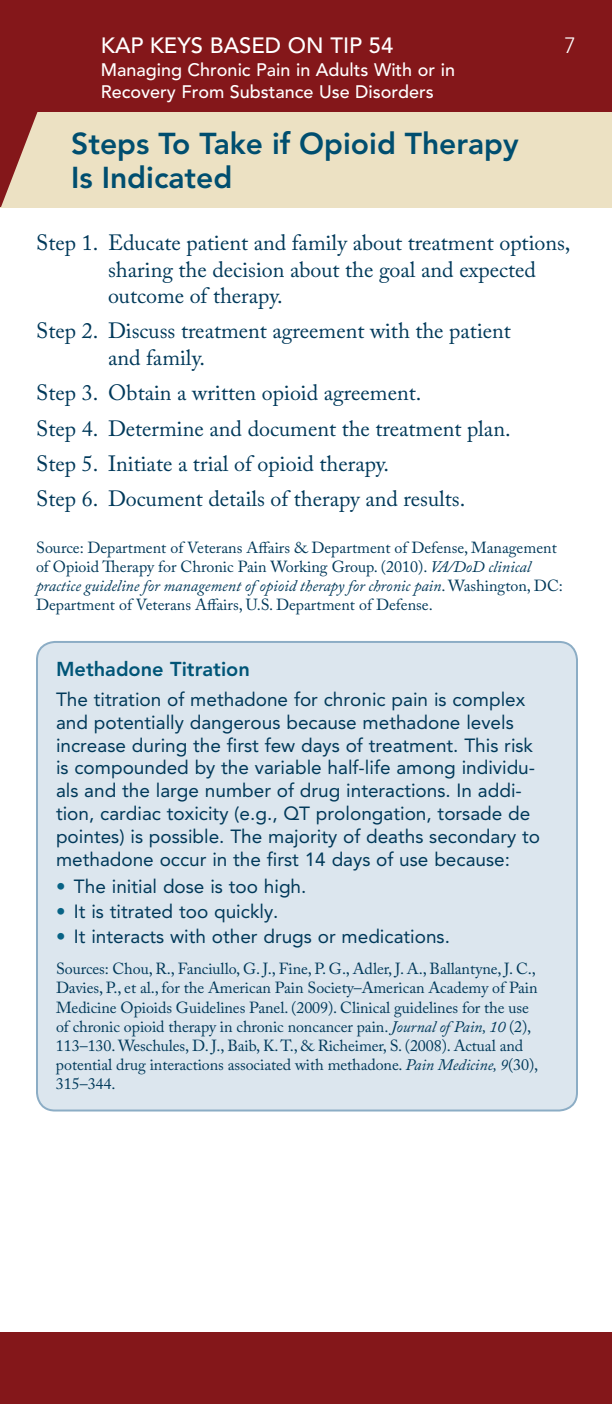
<style>
.page{position:relative;width:612px;height:1404px;background:#fff}
.page>*{position:absolute;margin:0;border:0;box-sizing:border-box;transform-origin:0 0}
.t1{font:800 30px/34px "Avenir LT Std";color:#004e6f}
.t2{font:22px/26.4px "Adobe Caslon Pro";color:#00395a}
.t3{font:500 22px "Avenir LT Std";color:#fff}
.t4{font:300 22px "Avenir LT Std";color:#fff}
.t5{font:800 20px "Avenir LT Std";color:#057}
.t6{font:19px/22.8px "Avenir LT Std";color:#00395a}
.t7{font:500 18px/22px "Avenir LT Std";color:#fff}
.t8{font:16px/19.2px "Adobe Caslon Pro";letter-spacing:-.005em;color:#00395a}
.s1{font-style:italic}
.s2{color:#086385}
</style>
<div class="page">
<div style="left:0;top:0;width:612px;height:113px;background:#84171a"></div>
<div style="left:0;top:1332px;width:612px;height:72px;background:#84171a"></div>
<div style="left:0;top:112px;width:612px;height:95px;background:#ece1c3"></div>
<svg style="left:0;top:112px;width:38px;height:95px"></svg>
<div style="left:37px;top:642px;width:540px;height:469px;background:#dce6ee;border-radius:18px"></div>
<div style="left:36px;top:641px;width:542px;height:471px;border:2px solid #8cadc5;border-radius:18px"></div>
<h2 class="t3" style="left:101px;top:32px;width:294px">KAP Keys Based on TIP 54</h2>
<p class="t7" style="left:101px;top:59px;width:356px">Managing Chronic Pain in Adults With or in<br>Recovery From Substance Use Disorders</p>
<h2 class="t1" style="left:71px;top:127px;width:449px">Steps To Take if Opioid Therapy<br>Is Indicated</h2>
<h2 class="t4" style="left:565px;top:32px;width:13px">7</h2>
<p class="t2" style="left:108px;top:229px;width:464px;text-indent:-72px">Step 1. Educate patient and family about treatment options, sharing the decision about the goal and expected outcome of therapy.</p>
<p class="t2" style="left:108px;top:318px;width:404px;text-indent:-72px">Step 2. Discuss treatment agreement with the patient and family.</p>
<p class="t2" style="left:36px;top:379px;width:387px">Step 3. Obtain a written opioid agreement.</p>
<p class="t2" style="left:36px;top:415px;width:476px">Step 4. Determine and document the treatment plan.</p>
<p class="t2" style="left:36px;top:450px;width:355px">Step 5. Initiate a trial of opioid therapy.</p>
<p class="t2" style="left:36px;top:486px;width:431px">Step 6. Document details of therapy and results.</p>
<p class="t8" style="left:36px;top:537px;width:529px">Source: Department of Veterans Affairs &amp; Department of Defense, Management of Opioid Therapy for Chronic Pain Working Group. (2010). <span class="s1">VA/DoD clinical practice guideline for management of opioid therapy for chronic pain</span>. Washington, DC:<br>Department of Veterans Affairs, U.S. Department of Defense.</p>
<h3 class="t5" style="left:56px;top:657px;width:195px">Methadone Titration</h3>
<p class="t6" style="left:56px;top:688px;width:486px">The titration of methadone for chronic pain is complex and potentially dangerous because methadone levels increase during the first few days of treatment. This risk is compounded by the variable half-life among individu&shy;als and the large number of drug interactions. In addi&shy;tion, cardiac toxicity (e.g., QT prolongation, torsade de pointes) is possible. The majority of deaths secondary to methadone occur in the first 14 days of use because:</p>
<p class="t6" style="left:56px;top:876px;width:252px"><span class="s2">•</span> The initial dose is too high.</p>
<p class="t6" style="left:56px;top:900px;width:224px"><span class="s2">•</span> It is titrated too quickly.</p>
<p class="t6" style="left:56px;top:925px;width:396px"><span class="s2">•</span> It interacts with other drugs or medications.</p>
<p class="t8" style="left:56px;top:959px;width:484px">Sources: Chou, R., Fanciullo, G. J., Fine, P. G., Adler, J. A., Ballantyne, J. C., Davies, P., et al., for the American Pain Society–American Academy of Pain Medicine Opioids Guidelines Panel. (2009). Clinical guidelines for the use of chronic opioid therapy in chronic noncancer pain. <span class="s1">Journal of Pain, 10</span> (2), 113–130. Weschules, D. J., Baib, K. T., &amp; Richeimer, S. (2008). Actual and potential drug interactions associated with methadone. <span class="s1">Pain Medicine, 9</span>(30), 315–344.</p>
</div>
